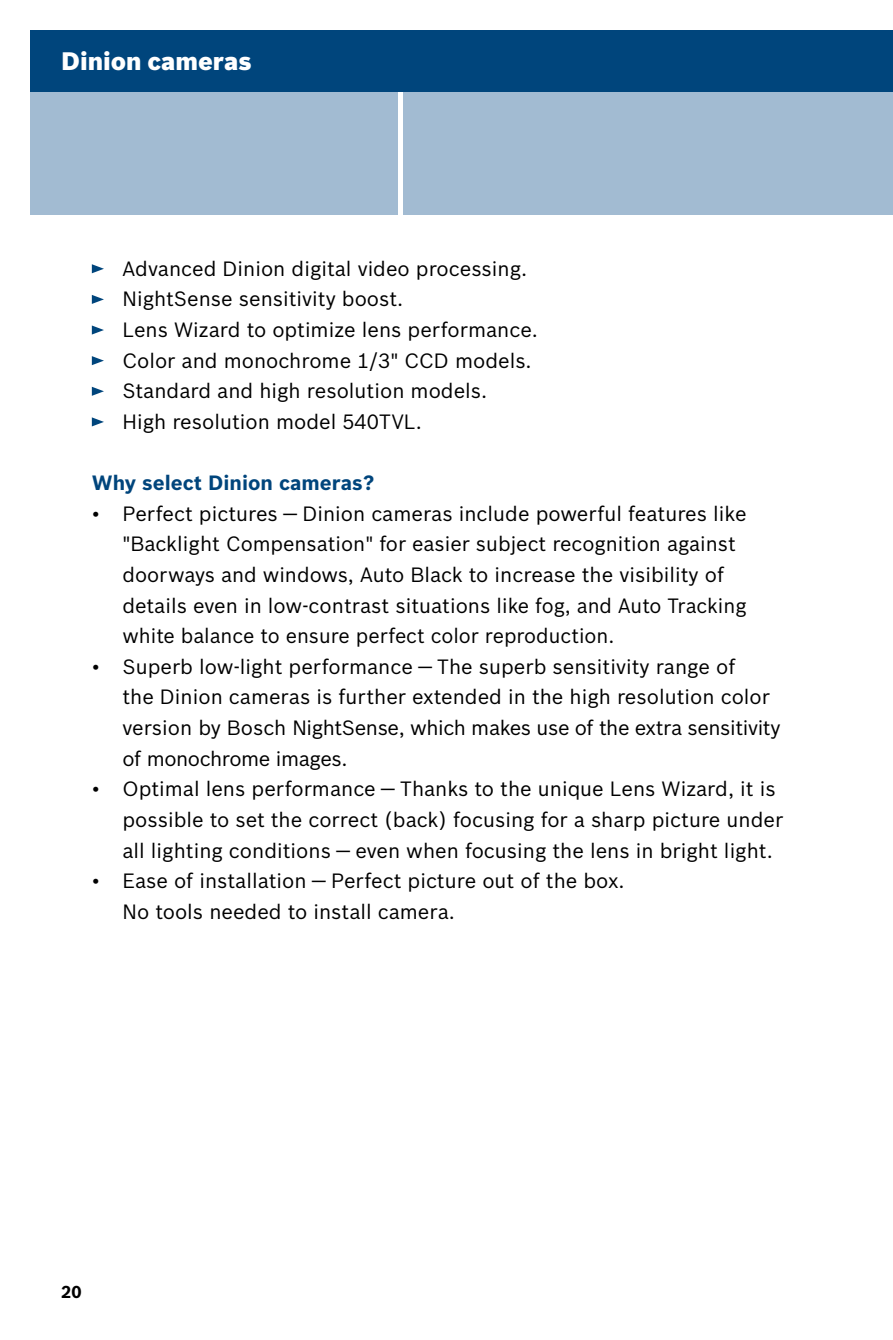
<style>
.page{position:relative;width:893px;height:1340px;background:#fff}
.page>*{position:absolute;margin:0;border:0;box-sizing:border-box;transform-origin:0 0}
.t1{font:900 24.75px "Bosch Sans";color:#fff}
.t2{font:20.25px/30.6px "Bosch Sans";color:#000}
.t3{font:700 20.25px "Bosch Sans";color:#00457c}
.t4{font:700 16.88px "Bosch Sans";color:#000}
</style>
<div class="page">
<hr style="left:0;top:1339px;width:41px;height:1px;background:#000">
<div style="left:31px;top:31px;width:862px;height:61px;background:#00457c"></div>
<div style="left:31px;top:92px;width:367px;height:122px;background:#a2bbd2"></div>
<div style="left:403px;top:92px;width:490px;height:122px;background:#a2bbd2"></div>
<svg style="left:92px;top:264px;width:12px;height:9px"></svg>
<svg style="left:92px;top:295px;width:12px;height:9px"></svg>
<svg style="left:92px;top:325px;width:12px;height:9px"></svg>
<svg style="left:92px;top:356px;width:12px;height:9px"></svg>
<svg style="left:92px;top:387px;width:12px;height:9px"></svg>
<svg style="left:92px;top:417px;width:12px;height:9px"></svg>
<p class="t1" style="left:61px;top:46px;width:192px">Dinion cameras</p>
<p class="t2" style="left:122px;top:253px;width:417px">Advanced Dinion digital video processing.<br>NightSense sensitivity boost.<br>Lens Wizard to optimize lens performance.<br>Color and monochrome 1/3" ccd</p>
<p class="t2" style="left:122px;top:345px;width:411px;text-indent:333px">models.<br>Standard and high resolution models.<br>High resolution model 540TVL.</p>
<p class="t3" style="left:92px;top:470px;width:284px">Why select Dinion cameras?</p>
<p class="t2" style="left:122px;top:498px;width:626px;text-indent:-31px">• Perfect pictures — Dinion cameras include powerful features like "Backlight Compensation" for easier subject recognition against doorways and windows, Auto Black to increase the visibility of details even in low-contrast situations like fog, and Auto Tracking white balance to ensure perfect color reproduction.</p>
<p class="t2" style="left:122px;top:651px;width:659px;text-indent:-31px">• Superb low-light performance — The superb sensitivity range of<br>the Dinion cameras is further extended in the high resolution color version by Bosch NightSense, which makes use of the extra sensitivity of monochrome images.</p>
<p class="t2" style="left:122px;top:773px;width:662px;text-indent:-31px">• Optimal lens performance — Thanks to the unique Lens Wizard, it is possible to set the correct (back) focusing for a sharp picture under all lighting conditions — even when focusing the lens in bright light.</p>
<p class="t2" style="left:122px;top:865px;width:504px;text-indent:-31px">• Ease of installation — Perfect picture out of the box.<br>No tools needed to install camera.</p>
<p class="t4" style="left:61px;top:1281px;width:22px">20</p>
</div>
